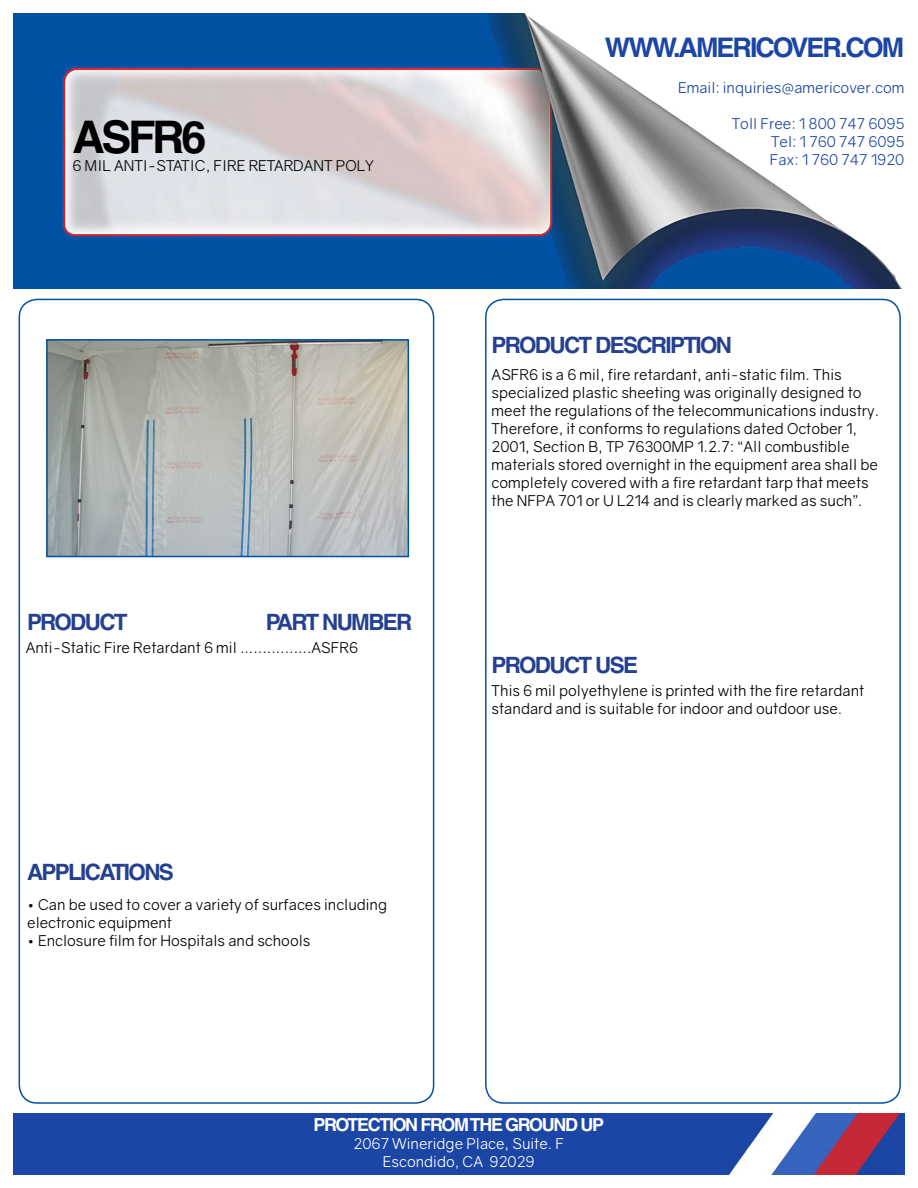
<style>
.page{position:relative;width:918px;height:1188px;background:#fff}
.page>*{position:absolute;margin:0;border:0;box-sizing:border-box;transform-origin:0 0}
.t1{font:700 45px "Helvetica";letter-spacing:-.075em;color:#000}
.t2{font:700 27px "Helvetica";letter-spacing:-.075em;color:#1b46a5}
.t3{font:700 22.5px "Helvetica";letter-spacing:-.075em;color:#25408f}
.t4{font:700 18px "Helvetica";letter-spacing:-.075em;color:#fff}
.t5{font:15px/18px "Gravity";color:#000}
.t6{font:15px/18px "Gravity";color:#1b46a5;text-align:justify}
.t7{font:15px/18px "Gravity";color:#fff;text-align:center}
</style>
<div class="page">
<img style="left:13px;top:1114px;width:891px;height:60px">
<img style="left:14px;top:14px;width:888px;height:274px">
<div style="left:19px;top:299px;width:415px;height:805px;border:2px solid #0052a4;border-radius:18px"></div>
<div style="left:485px;top:299px;width:416px;height:805px;border:2px solid #0052a4;border-radius:18px"></div>
<img style="left:49px;top:342px;width:357px;height:212px">
<div style="left:46px;top:339px;width:363px;height:218px;border:2px solid #0052a4"></div>
<h1 class="t1" style="left:72px;top:110px;width:136px">ASFR6</h1>
<p class="t5" style="left:72px;top:157px;width:303px">6 MIL ANTI-STATIC, FIRE RETARDANT POLY</p>
<h3 class="t3" style="left:27px;top:608px;width:102px">PRODUCT</h3>
<h3 class="t3" style="left:266px;top:608px;width:148px">PART NUMBER</h3>
<p class="t5" style="left:26px;top:638px;width:334px">Anti-Static Fire Retardant 6 mil ................ASFR6</p>
<h3 class="t3" style="left:27px;top:858px;width:148px">APPLICATIONS</h3>
<p class="t5" style="left:27px;top:895px;width:361px">• Can be used to cover a variety of surfaces including electronic equipment</p>
<p class="t5" style="left:27px;top:931px;width:285px">• Enclosure film for Hospitals and schools</p>
<h2 class="t2" style="left:605px;top:31px;width:301px">WWW.AMERICOVER.COM</h2>
<p class="t6" style="left:678px;top:79px;width:228px">Email: inquiries@americover.com</p>
<p class="t6" style="left:770px;top:115px;width:136px;text-indent:-38px">Toll Free: 1 800 747 6095<br>Tel: 1 760 747 6095<br>Fax: 1 760 747 1920</p>
<h3 class="t3" style="left:492px;top:332px;width:242px">PRODUCT DESCRIPTION</h3>
<p class="t5" style="left:492px;top:365px;width:389px">ASFR6 is a 6 mil, fire retardant, anti-static film. This specialized plastic sheeting was originally designed to meet the regulations of the telecommunications industry.<br>Therefore, it conforms to regulations dated October 1, 2001, Section B, TP 76300MP 1.2.7: “All combustible materials stored overnight in the equipment area shall be completely covered with a fire retardant tarp that meets the NFPA 701 or U L214 and is clearly marked as such”.</p>
<h3 class="t3" style="left:492px;top:651px;width:148px">PRODUCT USE</h3>
<p class="t5" style="left:492px;top:682px;width:374px">This 6 mil polyethylene is printed with the fire retardant standard and is suitable for indoor and outdoor use.</p>
<p class="t4" style="left:314px;top:1114px;width:292px">PROTECTION FROM THE GROUND UP</p>
<p class="t7" style="left:354px;top:1135px;width:212px">2067 Wineridge Place, Suite. F<br>Escondido, CA 92029</p>
</div>
